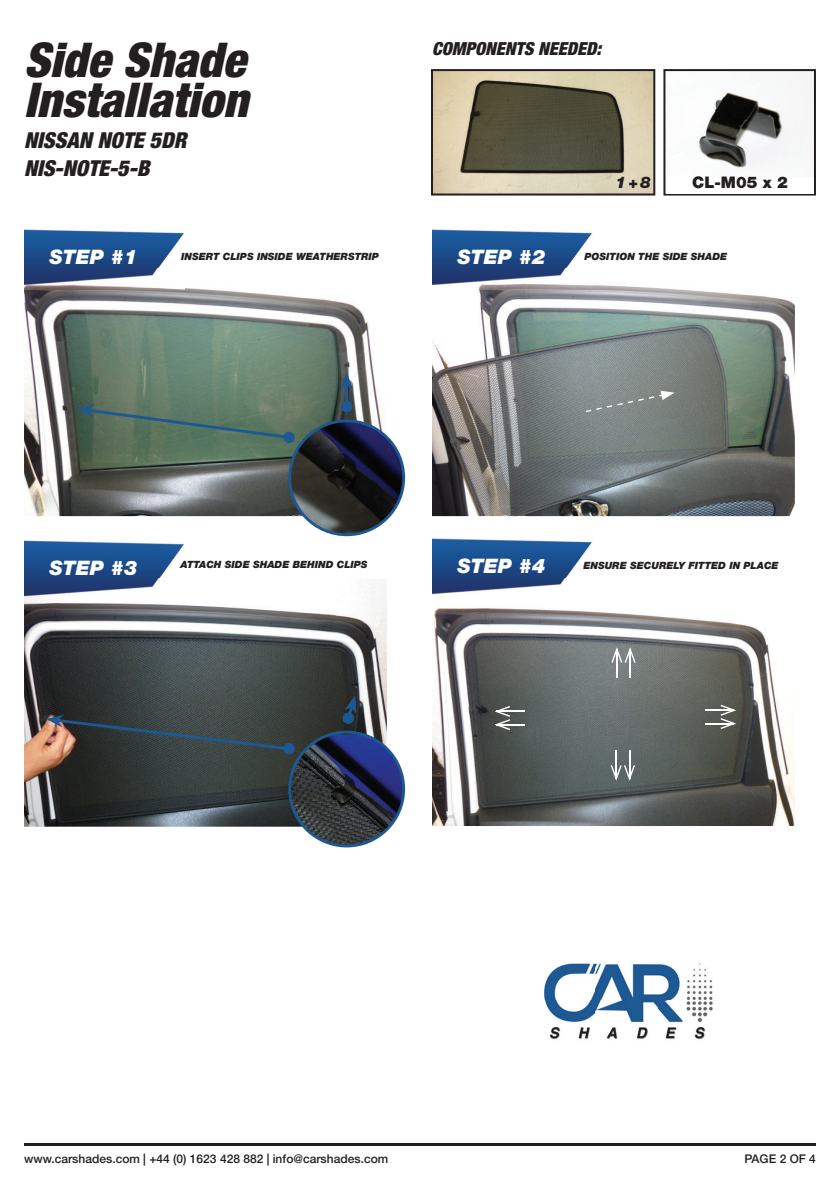
<style>
.page{position:relative;width:840px;height:1191px;background:#fff}
.page>*{position:absolute;margin:0;border:0;box-sizing:border-box;transform-origin:0 0}
.t1{font:italic 900 condensed 48px/40px "Helvetica Neue LT Std";color:#231f20}
.t2{font:italic 900 condensed 22px/28px "Helvetica Neue LT Std";color:#231f20}
.t3{font:italic 900 20px "Helvetica Neue LT Std";color:#fff}
.t4{font:italic 900 condensed 18px "Helvetica Neue LT Std";color:#231f20}
.t5{font:900 16px "Helvetica Neue LT Std";color:#231f20}
.t6{font:italic 900 16px "Helvetica Neue LT Std";color:#231f20}
.t7{font:500 12px "Helvetica Neue LT Std";color:#231f20}
.t8{font:italic 900 10px "Helvetica Neue LT Std";color:#231f20}
</style>
<div class="page">
<img style="left:24px;top:288px;width:355px;height:228px">
<img style="left:432px;top:285px;width:362px;height:231px">
<img style="left:24px;top:579px;width:362px;height:247px">
<img style="left:432px;top:608px;width:362px;height:218px">
<img style="left:24px;top:229px;width:160px;height:61px">
<img style="left:432px;top:229px;width:160px;height:61px">
<img style="left:24px;top:540px;width:160px;height:61px">
<img style="left:432px;top:538px;width:160px;height:57px">
<svg style="left:663px;top:69px;width:152px;height:126px"></svg>
<svg style="left:431px;top:69px;width:224px;height:126px;background:#8d866f"></svg>
<hr style="left:24px;top:1143px;width:791px;height:2px;background:#231f20">
<hr style="left:345px;top:384px;width:3px;height:22px;background:#1e5893">
<svg style="left:340px;top:372px;width:13px;height:17px"></svg>
<div style="left:341px;top:401px;width:11px;height:11px;background:#1e5893;border-radius:50%"></div>
<svg style="left:585px;top:391px;width:89px;height:21px;background:#8b918f"></svg>
<div style="left:665px;top:177px;width:148px;height:16px;background:#fff"></div>
<svg style="left:611px;top:647px;width:24px;height:31px"></svg>
<svg style="left:705px;top:705px;width:30px;height:24px"></svg>
<svg style="left:494px;top:706px;width:31px;height:24px"></svg>
<svg style="left:610px;top:750px;width:24px;height:30px"></svg>
<img style="left:544px;top:963px;width:169px;height:77px">
<svg style="left:76px;top:405px;width:329px;height:131px;background:#687270"></svg>
<div style="left:283px;top:432px;width:11px;height:11px;background:#1e5893;border-radius:50%"></div>
<svg style="left:46px;top:695px;width:359px;height:152px;background:#52585d"></svg>
<div style="left:283px;top:743px;width:11px;height:11px;background:#1e5893;border-radius:50%"></div>
<h1 class="t1" style="left:24px;top:40px;width:226px">Side Shade<br>Installation</h1>
<h2 class="t2" style="left:24px;top:126px;width:164px">NISSAN NOTE 5DR<br>NIS-NOTE-5-B</h2>
<h3 class="t4" style="left:432px;top:38px;width:170px">COMPONENTS NEEDED:</h3>
<h3 class="t6" style="left:615px;top:173px;width:37px">1 + 8</h3>
<h3 class="t5" style="left:691px;top:173px;width:97px">CL-M05 x 2</h3>
<h3 class="t3" style="left:49px;top:244px;width:89px">STEP #1</h3>
<h3 class="t3" style="left:457px;top:244px;width:89px">STEP #2</h3>
<p class="t8" style="left:181px;top:250px;width:199px">INSERT CLIPS INSIDE WEATHERSTRIP</p>
<p class="t8" style="left:584px;top:250px;width:144px">POSITION THE SIDE SHADE</p>
<h3 class="t3" style="left:49px;top:555px;width:89px">STEP #3</h3>
<h3 class="t3" style="left:457px;top:553px;width:89px">STEP #4</h3>
<p class="t8" style="left:583px;top:560px;width:197px">ENSURE SECURELY FITTED IN PLACE</p>
<p class="t8" style="left:180px;top:558px;width:189px">ATTACH SIDE SHADE BEHIND CLIPS</p>
<p class="t7" style="left:24px;top:1152px;width:365px">www.carshades.com | +44 (0) 1623 428 882 | info@carshades.com</p>
<p class="t7" style="left:744px;top:1152px;width:73px">PAGE 2 OF 4</p>
</div>
